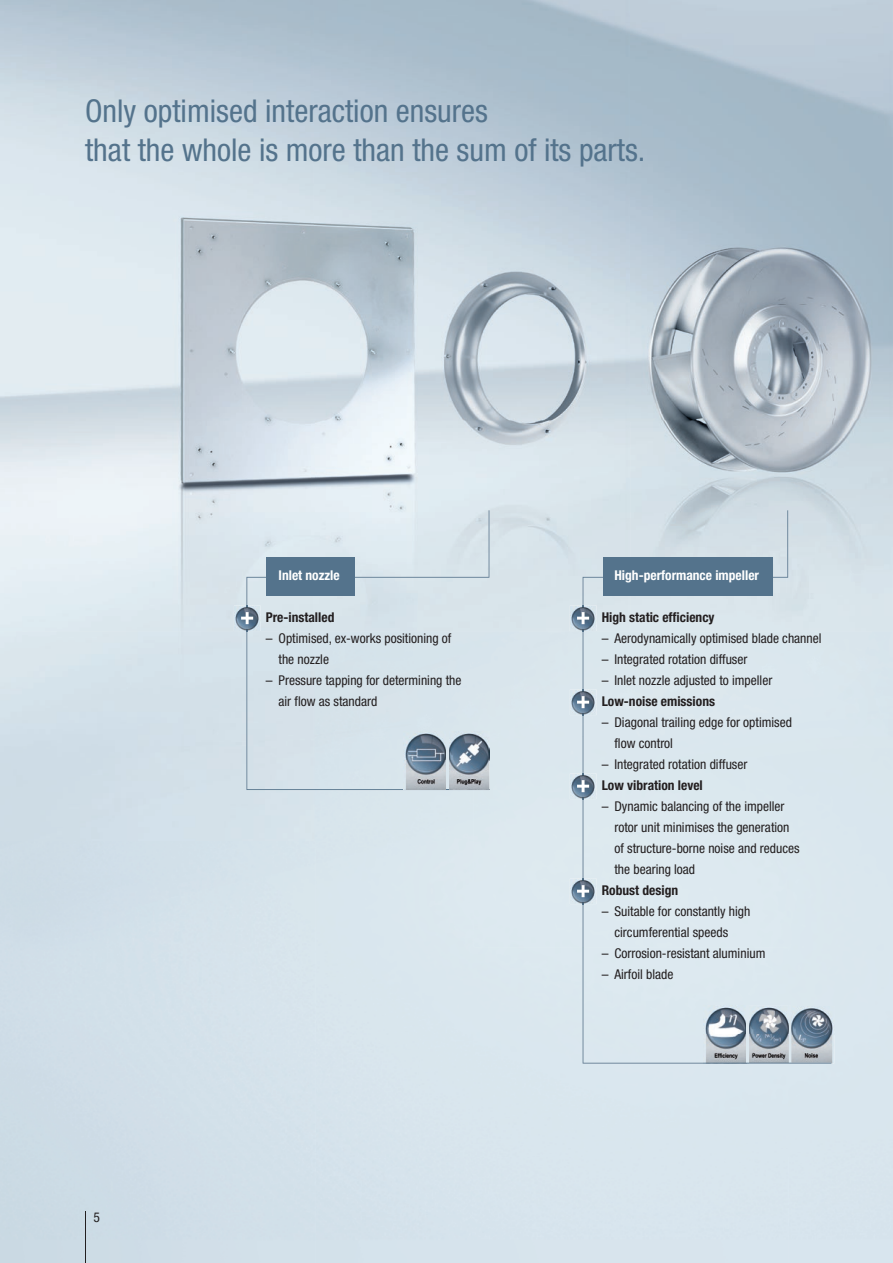
<style>
.page{position:relative;width:893px;height:1263px;background:#fff}
.page>*{position:absolute;margin:0;border:0;box-sizing:border-box;transform-origin:0 0}
.t1{font:condensed 31.5px/39px "Helvetica Neue LT Pro";color:#54738c}
.t2{font:condensed 13.5px/21px "Helvetica Neue LT Pro";color:#231f20}
.t3{font:700 condensed 13.5px "Helvetica Neue LT Pro";color:#231f20}
.t4{font:700 condensed 13.5px "Helvetica Neue LT Pro";color:#fff}
</style>
<div class="page">
<img style="left:0;top:0;width:893px;height:631px">
<div style="left:0;top:631px;width:315px;height:632px;background:#d2e0e9"></div>
<div style="left:489px;top:631px;width:404px;height:105px;background:#dae6ed"></div>
<div style="left:473px;top:736px;width:420px;height:527px;background:#d9e6ee"></div>
<img style="left:831px;top:1006px;width:3px;height:57px">
<img style="left:704px;top:1063px;width:44px;height:1px">
<svg style="left:246px;top:510px;width:243px;height:280px;background:#d7e3ea"></svg>
<svg style="left:583px;top:510px;width:248px;height:553px;background:#d6e2e9"></svg>
<div style="left:266px;top:557px;width:89px;height:38px;background:#54738c"></div>
<img style="left:234px;top:605px;width:27px;height:26px">
<svg style="left:241px;top:605px;width:12px;height:26px"></svg>
<div style="left:603px;top:557px;width:169px;height:38px;background:#54738c"></div>
<img style="left:570px;top:605px;width:26px;height:26px">
<svg style="left:577px;top:605px;width:12px;height:26px"></svg>
<img style="left:570px;top:689px;width:26px;height:26px">
<svg style="left:577px;top:689px;width:12px;height:26px"></svg>
<img style="left:570px;top:773px;width:26px;height:26px">
<svg style="left:577px;top:773px;width:12px;height:26px"></svg>
<img style="left:570px;top:878px;width:26px;height:26px">
<svg style="left:577px;top:878px;width:12px;height:26px"></svg>
<img style="left:404px;top:731px;width:85px;height:59px">
<img style="left:404px;top:789px;width:42px;height:1px">
<hr style="left:85px;top:1212px;width:1px;height:51px;background:#231f20">
<h1 class="t1" style="left:85px;top:92px;width:562px">Only optimised interaction ensures<br>that the whole is more than the sum of its parts.</h1>
<p class="t2" style="left:94px;top:1206px;width:8px">5</p>
<p class="t4" style="left:279px;top:567px;width:63px">Inlet nozzle</p>
<p class="t3" style="left:266px;top:609px;width:70px">Pre-installed</p>
<p class="t2" style="left:279px;top:628px;width:174px;text-indent:-13px">– Optimised, ex-works positioning of the nozzle</p>
<p class="t2" style="left:279px;top:670px;width:185px;text-indent:-13px">– Pressure tapping for determining the air flow as standard</p>
<p class="t4" style="left:614px;top:567px;width:146px">High-performance impeller</p>
<p class="t3" style="left:602px;top:609px;width:114px">High static efficiency</p>
<p class="t2" style="left:602px;top:628px;width:221px">– Aerodynamically optimised blade channel</p>
<p class="t2" style="left:602px;top:649px;width:147px">– Integrated rotation diffuser</p>
<p class="t2" style="left:602px;top:670px;width:172px">– Inlet nozzle adjusted to impeller</p>
<p class="t3" style="left:602px;top:693px;width:115px">Low-noise emissions</p>
<p class="t2" style="left:614px;top:712px;width:179px;text-indent:-13px">– Diagonal trailing edge for optimised flow control</p>
<p class="t2" style="left:602px;top:754px;width:147px">– Integrated rotation diffuser</p>
<p class="t3" style="left:602px;top:777px;width:103px">Low vibration level</p>
<p class="t2" style="left:614px;top:796px;width:187px;text-indent:-13px">– Dynamic balancing of the impeller rotor unit minimises the generation of structure-borne noise and reduces the bearing load</p>
<p class="t3" style="left:602px;top:882px;width:78px">Robust design</p>
<p class="t2" style="left:614px;top:901px;width:137px;text-indent:-13px">– Suitable for constantly high circumferential speeds</p>
<p class="t2" style="left:602px;top:943px;width:165px">– Corrosion-resistant aluminium</p>
<p class="t2" style="left:602px;top:964px;width:73px">– Airfoil blade</p>
</div>
